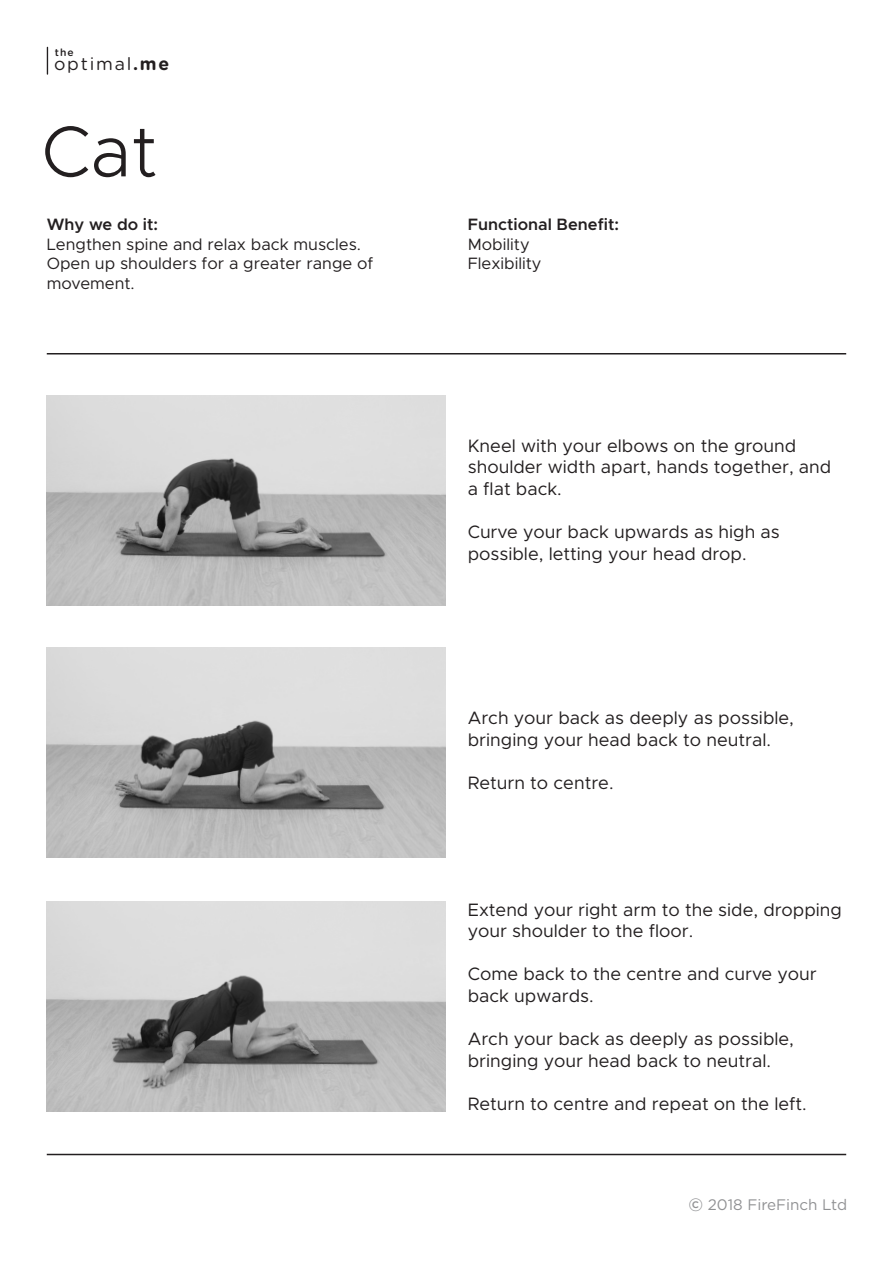
<style>
.page{position:relative;width:893px;height:1263px;background:#fff}
.page>*{position:absolute;margin:0;border:0;box-sizing:border-box;transform-origin:0 0}
.t1{font:300 72px "Metropolis";color:#231f20}
.Bosy_copy{font:18px/21.6px "Metropolis";color:#231f20}
.t2{font:17.7px "Gotham Rounded";letter-spacing:.1em;color:#231f20}
.t3{font:500 17.7px "Gotham";color:#6c6d70}
.t4{font:16.5px/19.5px "Metropolis";color:#231f20}
.t5{font:600 16.5px "Metropolis";color:#231f20}
.t6{font:15.15px "Gotham";color:#6c6d70}
.t7{font:500 10.35px "Gotham Rounded";color:#231f20}
.s1{font-weight:700}
</style>
<div class="page">
<svg style="left:47px;top:47px;width:1px;height:28px"></svg>
<hr style="left:47px;top:353px;width:799px;height:1px;background:#231f20">
<hr style="left:47px;top:1154px;width:799px;height:1px;background:#231f20">
<img style="left:47px;top:395px;width:398px;height:210px">
<img style="left:47px;top:647px;width:398px;height:210px">
<img style="left:47px;top:901px;width:398px;height:210px">
<p class="t7" style="left:55px;top:45px;width:20px">the</p>
<p class="t2" style="left:54px;top:52px;width:117px">optimal<span class="s1">.me</span></p>
<p class="t1" style="left:41px;top:107px;width:118px">Cat</p>
<p class="t5" style="left:47px;top:214px;width:113px">Why we do it:</p>
<p class="t4" style="left:47px;top:234px;width:316px">Lengthen spine and relax back muscles.</p>
<p class="t4" style="left:47px;top:254px;width:328px">Open up shoulders for a greater range of movement.</p>
<p class="t5" style="left:468px;top:214px;width:153px">Functional Benefit:</p>
<p class="t4" style="left:468px;top:234px;width:64px">Mobility</p>
<p class="t4" style="left:468px;top:254px;width:76px">Flexibility</p>
<p class="Bosy_copy" style="left:468px;top:435px;width:365px">Kneel with your elbows on the ground shoulder width apart, hands together, and a flat back.</p>
<p class="Bosy_copy" style="left:468px;top:521px;width:314px">Curve your back upwards as high as possible, letting your head drop.</p>
<p class="Bosy_copy" style="left:468px;top:707px;width:328px">Arch your back as deeply as possible, bringing your head back to neutral.</p>
<p class="Bosy_copy" style="left:468px;top:772px;width:147px">Return to centre.</p>
<p class="Bosy_copy" style="left:468px;top:898px;width:376px">Extend your right arm to the side, dropping your shoulder to the floor.</p>
<p class="Bosy_copy" style="left:468px;top:963px;width:351px">Come back to the centre and curve your back upwards.</p>
<p class="Bosy_copy" style="left:468px;top:1028px;width:328px">Arch your back as deeply as possible, bringing your head back to neutral.</p>
<p class="Bosy_copy" style="left:468px;top:1093px;width:340px">Return to centre and repeat on the left.</p>
<p class="t3" style="left:688px;top:1193px;width:16px">©</p>
<p class="t6" style="left:708px;top:1195px;width:141px">2018 FireFinch Ltd</p>
</div>
